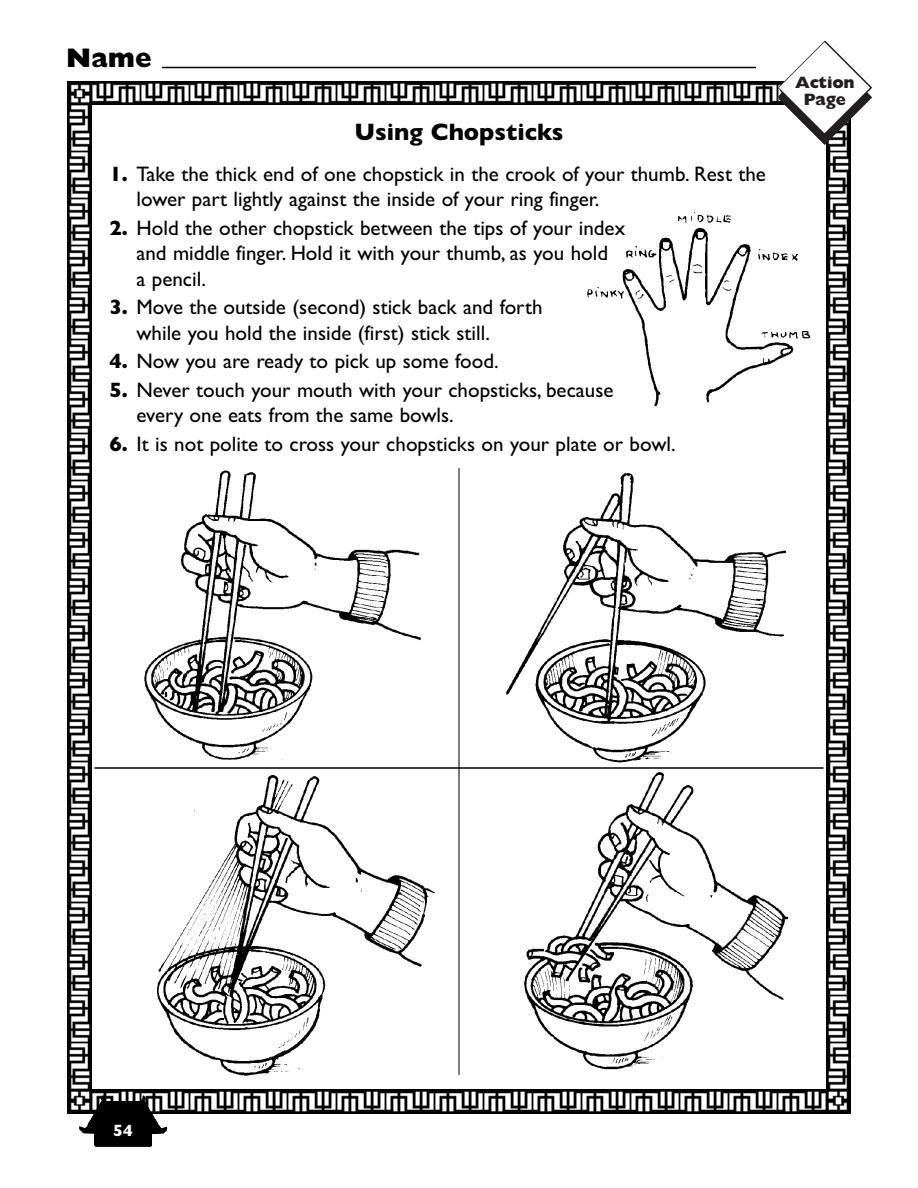
<style>
.page{position:relative;width:918px;height:1188px;background:#fff}
.page>*{position:absolute;margin:0;border:0;box-sizing:border-box;transform-origin:0 0}
.t1{font:800 27px "Gill Sans";color:#000}
.t2{font:700 24px "Gill Sans";color:#000}
.t3{font:21px/25.5px "Gill Sans";color:#000}
.t4{font:800 16.5px/16.5px "Gill Sans";letter-spacing:-.015em;color:#231f20;text-align:center}
.t5{font:700 16.5px "Gill Sans";color:#fff}
.s1{font-weight:700}
.s2{font-size:17.25px}
</style>
<div class="page">
<img style="left:68px;top:81px;width:710px;height:24px">
<img style="left:826px;top:145px;width:24px;height:969px">
<img style="left:68px;top:1090px;width:758px;height:24px">
<img style="left:68px;top:105px;width:24px;height:985px">
<svg style="left:778px;top:40px;width:95px;height:105px"></svg>
<hr style="left:162px;top:67px;width:594px;height:1px;background:#000">
<div style="left:95px;top:1122px;width:57px;height:25px;background:#000"></div>
<svg style="left:79px;top:1096px;width:88px;height:39px"></svg>
<img style="left:144px;top:470px;width:645px;height:606px">
<img style="left:587px;top:212px;width:207px;height:195px">
<hr style="left:459px;top:468px;width:1px;height:607px;background:#000">
<hr style="left:94px;top:767px;width:730px;height:2px;background:#000">
<p class="t1" style="left:66px;top:48px;width:87px">Name</p>
<p class="t2" style="left:355px;top:117px;width:211px">Using Chopsticks</p>
<p class="t3" style="left:136px;top:161px;width:631px;text-indent:-27px"><span class="s1">1.</span> Take the thick end of one chopstick in the crook of your thumb. Rest the lower part lightly against the inside of your ring finger.</p>
<p class="t3" style="left:136px;top:215px;width:490px;text-indent:-27px"><span class="s1">2.</span> Hold the other chopstick between the tips of your index and middle finger. Hold it with your thumb, as you hold<br>a pencil.</p>
<p class="t3" style="left:136px;top:294px;width:408px;text-indent:-27px"><span class="s1">3.</span> Move the outside (second) stick back and forth while you hold the inside (first) stick still.</p>
<p class="t3" style="left:110px;top:348px;width:391px"><span class="s1">4.</span> Now you are ready to pick up some food.</p>
<p class="t3" style="left:136px;top:377px;width:479px;text-indent:-27px"><span class="s1">5.</span> Never touch your mouth with your chopsticks, because every one eats from the same bowls.</p>
<p class="t3" style="left:110px;top:431px;width:568px"><span class="s1">6.</span> It is not polite to cross your chopsticks on your plate or bowl.</p>
<p class="t4" style="left:795px;top:76px;width:61px">Action<br>P<span class="s2">ag</span>e</p>
<p class="t5" style="left:113px;top:1120px;width:21px">54</p>
</div>
